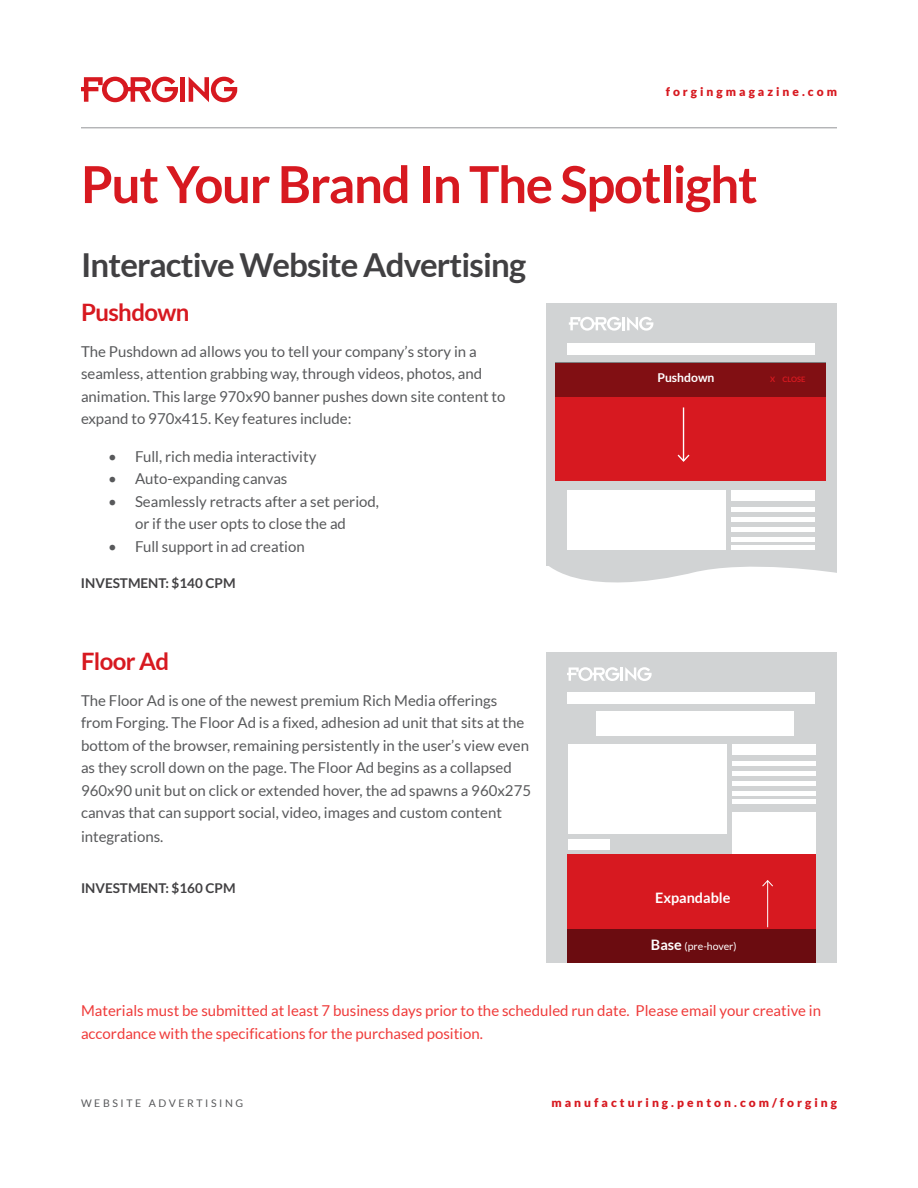
<style>
.page{position:relative;width:918px;height:1188px;background:#fff}
.page>*{position:absolute;margin:0;border:0;box-sizing:border-box;transform-origin:0 0}
.t1{font:700 51px "Lato";letter-spacing:-.025em;color:#d71920}
.t2{font:700 33px "Lato";letter-spacing:-.025em;color:#414042}
.t3{font:700 24px "Lato";letter-spacing:-.025em;color:#d71920}
.t4{font:700 15.15px "Lato";color:#fff}
.t5{font:15px/22.5px "Lato";color:#58595b}
.t6{font:15px/22.5px "Lato";color:#ef3b3a}
.t7{font:700 14.4px "Lato";color:#fff}
.t8{font:700 13.5px "Lato";color:#414042}
.t9{font:700 12.15px "Lato";color:#fff}
.t10{font:900 12px "Lato";letter-spacing:.25em;color:#d71920}
.t11{font:10.5px "Lato";letter-spacing:.25em;color:#58595b}
.t12{font:10.5px "Lato";color:#fff}
.t13{font:700 7.5px "Lato";color:#d71920}
.s1{font-weight:700;font-size:14.4px}
</style>
<div class="page">
<hr style="left:81px;top:127px;width:756px;height:1px;background:#939598">
<svg style="left:81px;top:77px;width:97px;height:25px"></svg>
<div style="left:180px;top:77px;width:5px;height:25px;background:#d71920"></div>
<svg style="left:189px;top:77px;width:48px;height:25px"></svg>
<div style="left:546px;top:303px;width:291px;height:262px;background:#d1d3d4"></div>
<svg style="left:546px;top:541px;width:291px;height:42px"></svg>
<div style="left:567px;top:490px;width:159px;height:60px;background:#fff"></div>
<div style="left:731px;top:490px;width:84px;height:11px;background:#fff"></div>
<div style="left:731px;top:507px;width:84px;height:5px;background:#fff"></div>
<div style="left:731px;top:517px;width:84px;height:5px;background:#fff"></div>
<hr style="left:731px;top:527px;width:84px;height:4px;background:#fff">
<hr style="left:731px;top:537px;width:84px;height:4px;background:#fff">
<div style="left:731px;top:545px;width:84px;height:5px;background:#fff"></div>
<div style="left:567px;top:343px;width:248px;height:12px;background:#fff"></div>
<div style="left:555px;top:363px;width:271px;height:118px;background:#d71920"></div>
<div style="left:555px;top:363px;width:271px;height:34px;background:#810f13"></div>
<hr style="left:683px;top:407px;width:1px;height:54px;background:#fff">
<svg style="left:677px;top:453px;width:13px;height:9px"></svg>
<svg style="left:569px;top:317px;width:84px;height:14px"></svg>
<div style="left:546px;top:652px;width:291px;height:311px;background:#d1d3d4"></div>
<div style="left:568px;top:744px;width:159px;height:89px;background:#fff"></div>
<div style="left:732px;top:744px;width:84px;height:11px;background:#fff"></div>
<div style="left:732px;top:761px;width:84px;height:5px;background:#fff"></div>
<div style="left:732px;top:771px;width:84px;height:5px;background:#fff"></div>
<div style="left:732px;top:781px;width:84px;height:5px;background:#fff"></div>
<hr style="left:732px;top:791px;width:84px;height:4px;background:#fff">
<hr style="left:732px;top:800px;width:84px;height:4px;background:#fff">
<div style="left:732px;top:812px;width:84px;height:135px;background:#fff"></div>
<div style="left:568px;top:692px;width:247px;height:12px;background:#fff"></div>
<div style="left:596px;top:711px;width:197px;height:25px;background:#fff"></div>
<div style="left:568px;top:840px;width:42px;height:10px;background:#fff"></div>
<div style="left:567px;top:854px;width:249px;height:109px;background:#d71920"></div>
<div style="left:567px;top:929px;width:249px;height:34px;background:#6b0c10"></div>
<hr style="left:767px;top:881px;width:1px;height:46px;background:#fff">
<svg style="left:762px;top:880px;width:11px;height:8px"></svg>
<svg style="left:567px;top:667px;width:85px;height:14px"></svg>
<p class="t10" style="left:666px;top:85px;width:173px">forgingmagazine.com</p>
<h1 class="t1" style="left:81px;top:155px;width:678px">Put Your Brand In The Spotlight</h1>
<h2 class="t2" style="left:81px;top:246px;width:447px">Interactive Website Advertising</h2>
<h3 class="t3" style="left:81px;top:298px;width:110px">Pushdown</h3>
<p class="t5" style="left:81px;top:340px;width:426px">The Pushdown ad allows you to tell your company’s story in a seamless, attention grabbing way, through videos, photos, and animation. This large 970x90 banner pushes down site content to expand to 970x415. Key features include:</p>
<p class="t5" style="left:108px;top:445px;width:210px">• Full, rich media interactivity</p>
<p class="t5" style="left:108px;top:468px;width:181px">• Auto-expanding canvas</p>
<p class="t5" style="left:108px;top:490px;width:273px;text-align:center">• Seamlessly retracts after a set period, or if the user opts to close the ad</p>
<p class="t5" style="left:108px;top:535px;width:198px">• Full support in ad creation</p>
<p class="t8" style="left:81px;top:575px;width:156px">INVESTMENT: $140 CPM</p>
<p class="t9" style="left:657px;top:371px;width:59px">Pushdown</p>
<p class="t13" style="left:770px;top:375px;width:37px">X CLOSE</p>
<h3 class="t3" style="left:81px;top:647px;width:90px">Floor Ad</h3>
<p class="t5" style="left:81px;top:689px;width:452px">The Floor Ad is one of the newest premium Rich Media offerings from Forging. The Floor Ad is a fixed, adhesion ad unit that sits at the bottom of the browser, remaining persistently in the user’s view even as they scroll down on the page. The Floor Ad begins as a collapsed 960x90 unit but on click or extended hover, the ad spawns a 960x275 canvas that can support social, video, images and custom content</p>
<p class="t5" style="left:81px;top:825px;width:84px">integrations.</p>
<p class="t8" style="left:81px;top:880px;width:156px">INVESTMENT: $160 CPM</p>
<p class="t7" style="left:655px;top:889px;width:77px">Expandable</p>
<p class="t12" style="left:651px;top:940px;width:87px"><span class="s1">Base</span> (pre-hover)</p>
<p class="t4" style="left:652px;top:928px;width:62px">Filmstrip</p>
<p class="t6" style="left:81px;top:999px;width:742px">Materials must be submitted at least 7 business days prior to the scheduled run date. Please email your creative in accordance with the specifications for the purchased position.</p>
<p class="t11" style="left:81px;top:1097px;width:164px">WEBSITE ADVERTISING</p>
<p class="t10" style="left:552px;top:1095px;width:287px">manufacturing.penton.com/forging</p>
</div>
